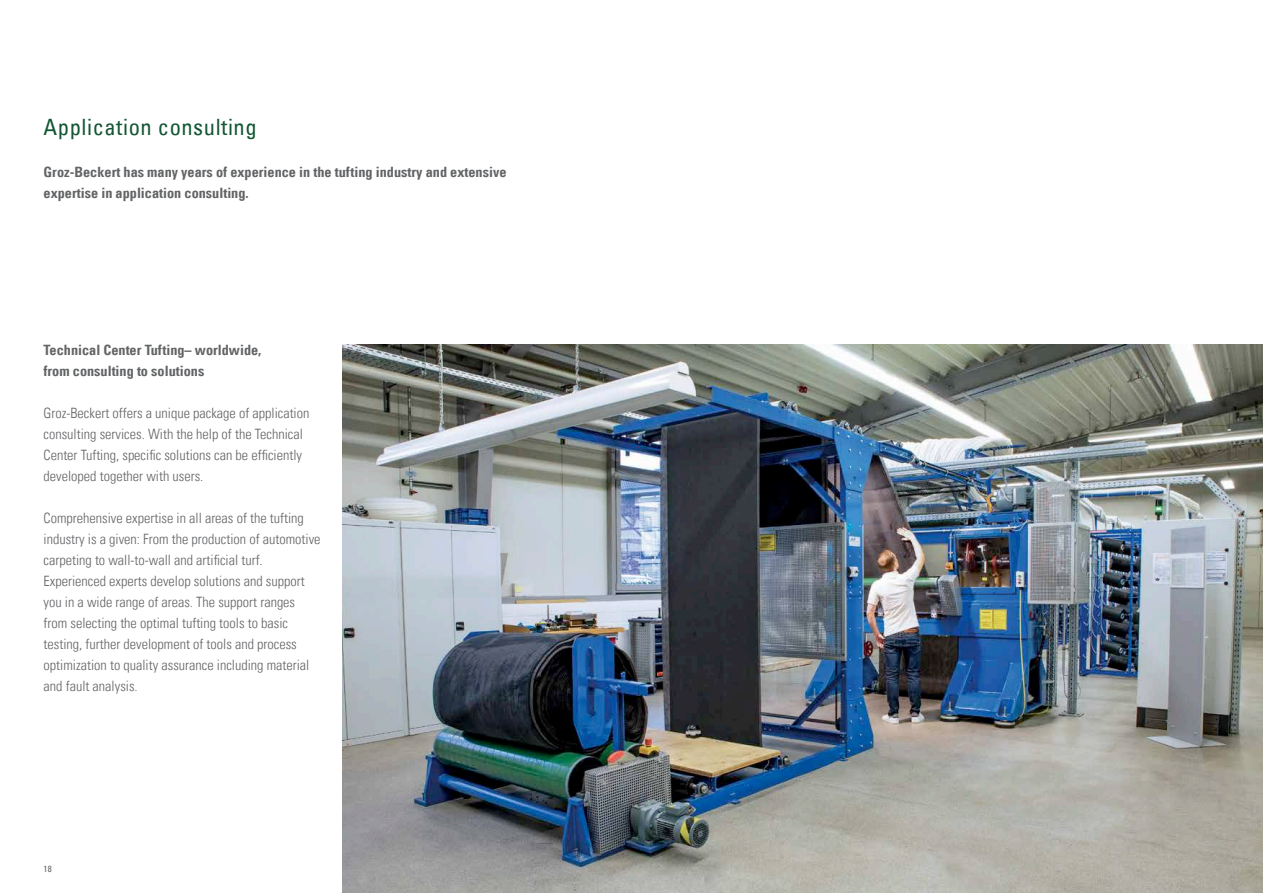
<style>
.page{position:relative;width:1263px;height:893px;background:#fff}
.page>*{position:absolute;margin:0;border:0;box-sizing:border-box;transform-origin:0 0}
.t1{font:condensed 22.5px "Univers Com 57";letter-spacing:.025em;color:#125634}
.t2{font:14.25px/21px "Univers Com 47 Light Cond";color:#636466}
.t3{font:14.25px/21px "Univers Com 67 Bold Cond";color:#636466}
.t4{font:condensed 9px "Univers Com 57";color:#636466}
</style>
<div class="page">
<img style="left:342px;top:345px;width:921px;height:548px">
<h1 class="t1" style="left:44px;top:113px;width:215px">Application consulting</h1>
<p class="t3" style="left:44px;top:161px;width:464px">Groz-Beckert has many years of experience in the tufting industry and extensive expertise in application consulting.</p>
<p class="t3" style="left:44px;top:340px;width:219px">Technical Center Tufting– worldwide, from consulting to solutions</p>
<p class="t2" style="left:44px;top:403px;width:267px">Groz-Beckert offers a unique package of application consulting services. With the help of the Technical Center Tufting, specific solutions can be efficiently developed together with users.</p>
<p class="t2" style="left:44px;top:508px;width:278px">Comprehensive expertise in all areas of the tufting industry is a given: From the production of automotive carpeting to wall-to-wall and artificial turf.<br>Experienced experts develop solutions and support you in a wide range of areas. The support ranges from selecting the optimal tufting tools to basic testing, further development of tools and process optimization to quality assurance including material and fault analysis.</p>
<p class="t4" style="left:44px;top:863px;width:10px">18</p>
</div>
